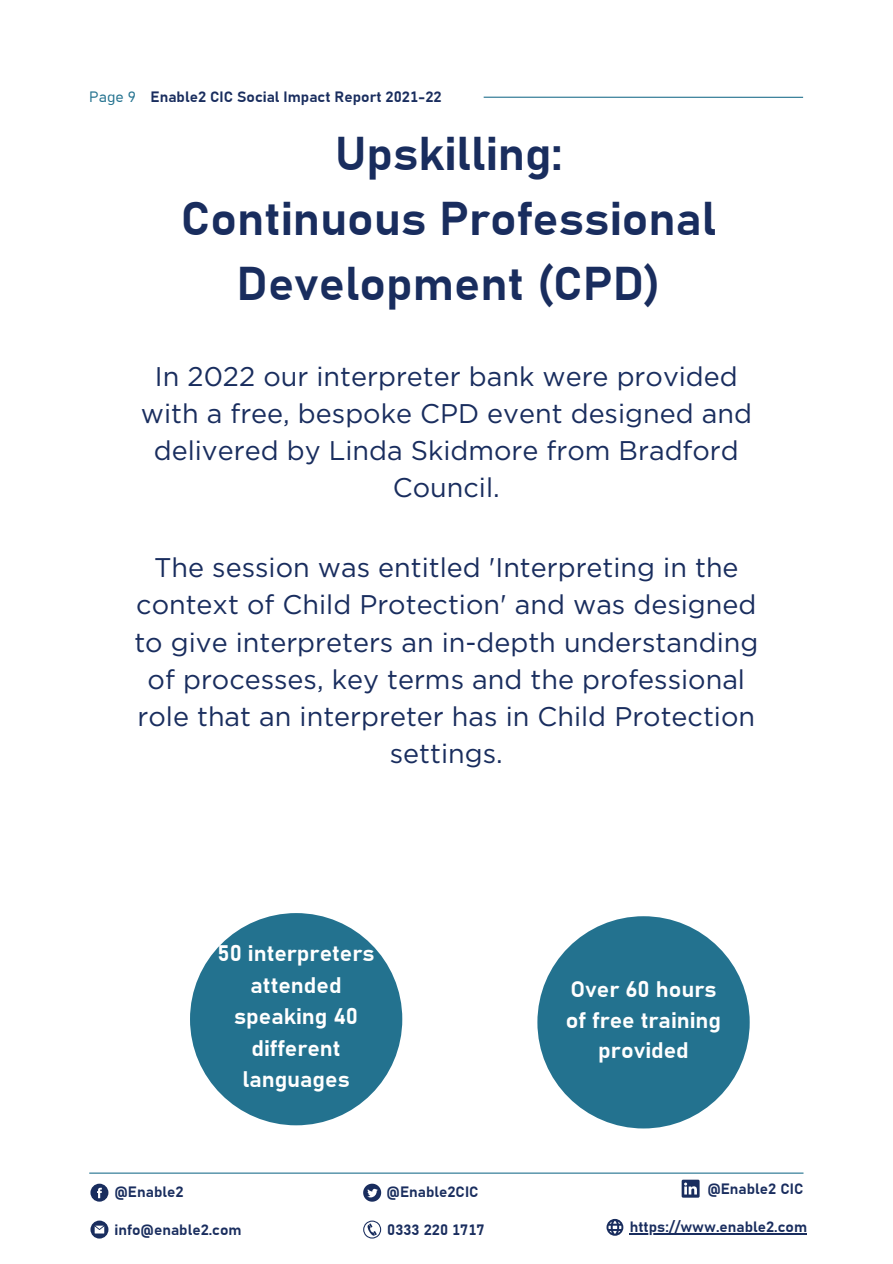
<style>
.page{position:relative;width:893px;height:1264px;background:#fff}
.page>*{position:absolute;margin:0;border:0;box-sizing:border-box;transform-origin:0 0}
.t1{font:700 47.25px/65.2px "Grandview";color:#192d5e;text-align:center}
.t2{font:27px/37px "Gotham";color:#192d5e;text-align:center}
.t3{font:700 22.5px/31.5px "Grandview";color:#fff;text-align:center}
.t4{font:700 15px "Grandview";color:#192d5e}
.t5{font:15px "Grandview";color:#23728f}
</style>
<div class="page">
<hr style="left:89px;top:1172px;width:714px;height:1px;background:#23728f">
<hr style="left:483px;top:97px;width:320px;height:1px;background:#23728f">
<svg style="left:90px;top:1183px;width:18px;height:18px"></svg>
<svg style="left:363px;top:1183px;width:18px;height:18px"></svg>
<svg style="left:681px;top:1179px;width:18px;height:18px"></svg>
<svg style="left:363px;top:1220px;width:18px;height:18px"></svg>
<svg style="left:90px;top:1220px;width:18px;height:18px"></svg>
<svg style="left:606px;top:1218px;width:17px;height:17px"></svg>
<hr style="left:629px;top:1233px;width:178px;height:1px;background:#192d5e">
<div style="left:190px;top:913px;width:212px;height:212px;background:#23728f;border-radius:50%"></div>
<div style="left:537px;top:916px;width:212px;height:212px;background:#23728f;border-radius:50%"></div>
<p class="t5" style="left:89px;top:90px;width:48px">Page 9</p>
<p class="t4" style="left:150px;top:90px;width:292px">Enable2 CIC Social Impact Report 2021-22</p>
<p class="t1" style="left:335px;top:123px;width:228px">Upskilling:</p>
<p class="t1" style="left:181px;top:188px;width:537px">Continuous Professional<br>Development (CPD)</p>
<p class="t2" style="left:141px;top:359px;width:612px">In 2022 our interpreter bank were provided with a free, bespoke CPD event designed and delivered by Linda Skidmore from Bradford Council.</p>
<p class="t2" style="left:134px;top:550px;width:625px">The session was entitled 'Interpreting in the context of Child Protection' and was designed to give interpreters an in-depth understanding of processes, key terms and the professional role that an interpreter has in Child Protection settings.</p>
<p class="t3" style="left:217px;top:939px;width:158px">50 interpreters attended speaking 40 different languages</p>
<p class="t3" style="left:566px;top:975px;width:157px;line-height:30.3px">Over 60 hours of free training provided</p>
<p class="t4" style="left:114px;top:1185px;width:71px">@Enable2</p>
<p class="t4" style="left:386px;top:1184px;width:94px">@Enable2CIC</p>
<p class="t4" style="left:707px;top:1181px;width:98px">@Enable2 CIC</p>
<p class="t4" style="left:114px;top:1222px;width:129px">info@enable2.com</p>
<p class="t4" style="left:387px;top:1222px;width:99px">0333 220 1717</p>
<p class="t4" style="left:629px;top:1220px;width:179px">https://www.enable2.com</p>
</div>
